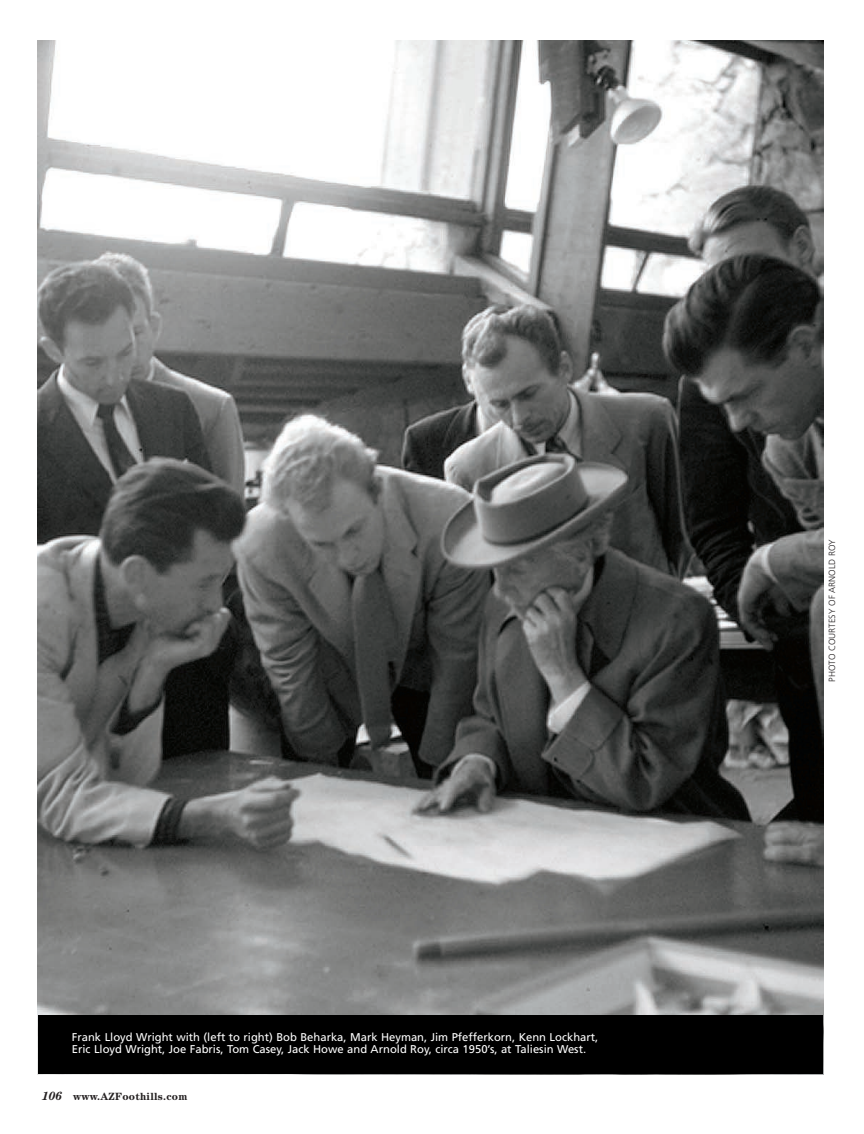
<style>
.page{position:relative;width:864px;height:1134px;background:#fff}
.page>*{position:absolute;margin:0;border:0;box-sizing:border-box;transform-origin:0 0}
.t1{font:11.25px/11.6px "Frutiger";color:#fff}
.t2{font:700 10.5px "Century";letter-spacing:.025em;color:#231f20}
.t3{font:300 9px "Frutiger";color:#231f20}
.s1{font-style:italic;font-size:12px}
</style>
<div class="page">
<img style="left:38px;top:40px;width:786px;height:1034px">
<div style="left:38px;top:1015px;width:784px;height:59px;background:#000"></div>
<p class="t1" style="left:72px;top:1033px;width:528px">Frank Lloyd Wright with (left to right) Bob Beharka, Mark Heyman, Jim Pfefferkorn, Kenn Lockhart,<br>Eric Lloyd Wright, Joe Fabris, Tom Casey, Jack Howe and Arnold Roy, circa 1950’s, at Taliesin West.</p>
<p class="t2" style="left:42px;top:1093px;width:147px"><span class="s1">106</span> www.AZFoothills.com</p>
<p class="t3" style="left:828px;top:682px;width:144px;rotate:-90deg">PHOTO COURTESY OF ARNOLD ROY</p>
</div>
